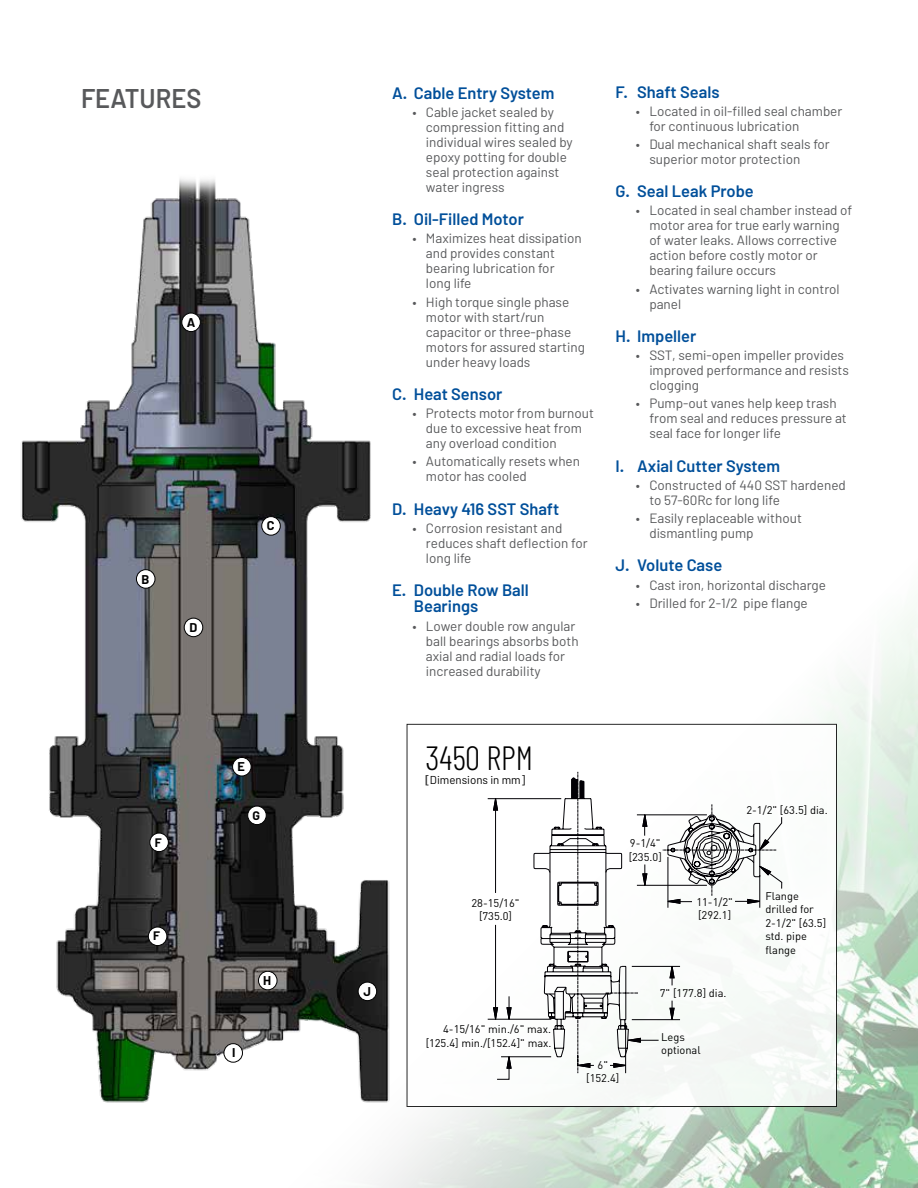
<style>
.page{position:relative;width:918px;height:1188px;background:#fff}
.page>*{position:absolute;margin:0;border:0;box-sizing:border-box;transform-origin:0 0}
.t1{font:300 33.6px "Barlow Condensed";color:#000}
.t2{font:600 27px "Barlow";color:#58595b;scale:.94 1}
.t3{font:600 16.5px/16.5px "Barlow";color:#004f9a}
.t4{font:13.5px/15px "Barlow";color:#58595b}
.t5{font:700 12.75px "Barlow";color:#000}
.t6{font:700 12.3px "Barlow";color:#000}
.t7{font:11.55px "Barlow";color:#000}
.t8{font:11.1px/13.4px "DIN Pro";color:#000}
</style>
<div class="page">
<img style="left:370px;top:613px;width:548px;height:575px">
<img style="left:21px;top:178px;width:390px;height:944px">
<div style="left:233px;top:757px;width:18px;height:19px;background:#fff;border-radius:50%"></div>
<div style="left:232px;top:757px;width:20px;height:19px;border:1px solid #000;border-radius:50%"></div>
<div style="left:262px;top:517px;width:18px;height:18px;background:#fff;border-radius:50%"></div>
<div style="left:261px;top:516px;width:20px;height:20px;border:1px solid #000;border-radius:50%"></div>
<div style="left:358px;top:982px;width:19px;height:19px;background:#fff;border-radius:50%"></div>
<div style="left:358px;top:982px;width:19px;height:19px;border:1px solid #000;border-radius:50%"></div>
<div style="left:136px;top:570px;width:19px;height:18px;background:#fff;border-radius:50%"></div>
<div style="left:136px;top:569px;width:19px;height:20px;border:1px solid #000;border-radius:50%"></div>
<div style="left:184px;top:618px;width:19px;height:19px;background:#fff;border-radius:50%"></div>
<div style="left:184px;top:618px;width:19px;height:19px;border:1px solid #000;border-radius:50%"></div>
<div style="left:248px;top:806px;width:18px;height:19px;background:#fff;border-radius:50%"></div>
<div style="left:247px;top:806px;width:20px;height:19px;border:1px solid #000;border-radius:50%"></div>
<div style="left:150px;top:833px;width:18px;height:19px;background:#fff;border-radius:50%"></div>
<div style="left:149px;top:833px;width:20px;height:19px;border:1px solid #000;border-radius:50%"></div>
<div style="left:148px;top:927px;width:19px;height:19px;background:#fff;border-radius:50%"></div>
<div style="left:148px;top:927px;width:19px;height:19px;border:1px solid #000;border-radius:50%"></div>
<div style="left:258px;top:971px;width:19px;height:19px;background:#fff;border-radius:50%"></div>
<div style="left:258px;top:971px;width:19px;height:19px;border:1px solid #000;border-radius:50%"></div>
<div style="left:224px;top:1044px;width:18px;height:18px;background:#fff;border-radius:50%"></div>
<div style="left:224px;top:1043px;width:19px;height:20px;border:1px solid #000;border-radius:50%"></div>
<div style="left:182px;top:313px;width:18px;height:19px;background:#fff;border-radius:50%"></div>
<div style="left:181px;top:313px;width:20px;height:19px;border:1px solid #000;border-radius:50%"></div>
<div style="left:407px;top:724px;width:430px;height:383px;background:#fff"></div>
<svg style="left:487px;top:777px;width:295px;height:303px"></svg>
<div style="left:692px;top:897px;width:43px;height:9px;background:#fff"></div>
<div style="left:654px;top:989px;width:43px;height:8px;background:#f8fbf8"></div>
<div style="left:661px;top:1032px;width:43px;height:22px;background:#f6f8f6"></div>
<div style="left:596px;top:1061px;width:14px;height:8px;background:#fff"></div>
<div style="left:473px;top:1024px;width:77px;height:29px;background:#fff"></div>
<h2 class="t2" style="left:81px;top:82px;width:130px">FEATURES</h2>
<p class="t3" style="left:392px;top:84px;width:164px">A. Cable Entry System</p>
<p class="t4" style="left:426px;top:104px;width:148px;text-indent:-14px">• Cable jacket sealed by compression fitting and individual wires sealed by epoxy potting for double seal protection against water ingress</p>
<p class="t3" style="left:392px;top:211px;width:133px">B. Oil-Filled Motor</p>
<p class="t4" style="left:426px;top:231px;width:157px;text-indent:-14px">• Maximizes heat dissipation and provides constant bearing lubrication for long life</p>
<p class="t4" style="left:426px;top:294px;width:160px;text-indent:-14px">• High torque single phase motor with start/run capacitor or three-phase motors for assured starting under heavy loads</p>
<p class="t3" style="left:392px;top:385px;width:112px">C. Heat Sensor</p>
<p class="t4" style="left:426px;top:405px;width:170px;text-indent:-14px">• Protects motor from burnout due to excessive heat from any overload condition</p>
<p class="t4" style="left:426px;top:454px;width:156px;text-indent:-14px">• Automatically resets when motor has cooled</p>
<p class="t3" style="left:392px;top:500px;width:169px">D. Heavy 416 SST Shaft</p>
<p class="t4" style="left:426px;top:520px;width:163px;text-indent:-14px">• Corrosion resistant and reduces shaft deflection for long life</p>
<p class="t3" style="left:414px;top:582px;width:117px;text-indent:-22px">E. Double Row Ball<br>Bearings</p>
<p class="t4" style="left:426px;top:618px;width:154px;text-indent:-14px">• Lower double row angular ball bearings absorbs both axial and radial loads for increased durability</p>
<p class="t5" style="left:187px;top:314px;width:10px">A</p>
<p class="t5" style="left:267px;top:518px;width:9px">C</p>
<p class="t5" style="left:141px;top:571px;width:9px">B</p>
<p class="t5" style="left:190px;top:619px;width:9px">D</p>
<p class="t3" style="left:616px;top:83px;width:105px">F. Shaft Seals</p>
<p class="t4" style="left:649px;top:103px;width:195px;text-indent:-14px">• Located in oil-filled seal chamber for continuous lubrication</p>
<p class="t4" style="left:649px;top:136px;width:182px;text-indent:-14px">• Dual mechanical shaft seals for superior motor protection</p>
<p class="t3" style="left:616px;top:183px;width:140px">G. Seal Leak Probe</p>
<p class="t4" style="left:649px;top:203px;width:205px;text-indent:-14px">• Located in seal chamber instead of motor area for true early warning of water leaks. Allows corrective action before costly motor or bearing failure occurs</p>
<p class="t4" style="left:649px;top:281px;width:192px;text-indent:-14px">• Activates warning light in control panel</p>
<p class="t3" style="left:616px;top:328px;width:82px">H. Impeller</p>
<p class="t4" style="left:649px;top:347px;width:201px;text-indent:-14px">• SST, semi-open impeller provides improved performance and resists clogging</p>
<p class="t4" style="left:649px;top:396px;width:199px;text-indent:-14px">• Pump-out vanes help keep trash from seal and reduces pressure at seal face for longer life</p>
<p class="t3" style="left:616px;top:457px;width:166px">I. Axial Cutter System</p>
<p class="t4" style="left:649px;top:477px;width:198px;text-indent:-14px">• Constructed of 440 SST hardened to 57-60Rc for long life</p>
<p class="t4" style="left:649px;top:510px;width:154px;text-indent:-14px">• Easily replaceable without dismantling pump</p>
<p class="t3" style="left:616px;top:557px;width:108px">J. Volute Case</p>
<p class="t4" style="left:636px;top:577px;width:192px">• Cast iron, horizontal discharge</p>
<p class="t4" style="left:636px;top:595px;width:173px">• Drilled for 2-1/2 pipe flange</p>
<p class="t6" style="left:155px;top:834px;width:8px">F</p>
<p class="t6" style="left:153px;top:928px;width:8px">F</p>
<p class="t5" style="left:238px;top:759px;width:9px">E</p>
<p class="t6" style="left:253px;top:807px;width:9px">G</p>
<p class="t5" style="left:232px;top:1045px;width:5px">I</p>
<p class="t5" style="left:263px;top:973px;width:10px">H</p>
<p class="t5" style="left:364px;top:983px;width:9px">J</p>
<h1 class="t1" style="left:426px;top:737px;width:109px">3450 RPM</h1>
<p class="t7" style="left:426px;top:773px;width:101px">[Dimensions in mm]</p>
<p class="t8" style="left:472px;top:895px;width:50px;text-align:center">28-15/16" [735.0]</p>
<p class="t8" style="left:426px;top:1021px;width:127px;line-height:14.1px;text-align:right">4-15/16" min./6" max. [125.4] min./[152.4]" max.</p>
<p class="t8" style="left:629px;top:836px;width:35px">9-1/4" [235.0]</p>
<p class="t8" style="left:696px;top:894px;width:38px">11-1/2" [292.1]</p>
<p class="t8" style="left:660px;top:985px;width:68px">7" [177.8] dia.</p>
<p class="t8" style="left:661px;top:1029px;width:41px">Legs optional</p>
<p class="t8" style="left:746px;top:803px;width:83px">2-1/2" [63.5] dia.</p>
<p class="t8" style="left:765px;top:888px;width:62px">Flange drilled for<br>2-1/2" [63.5] std. pipe flange</p>
<p class="t8" style="left:586px;top:1057px;width:35px;text-align:center">6" [152.4]</p>
</div>
